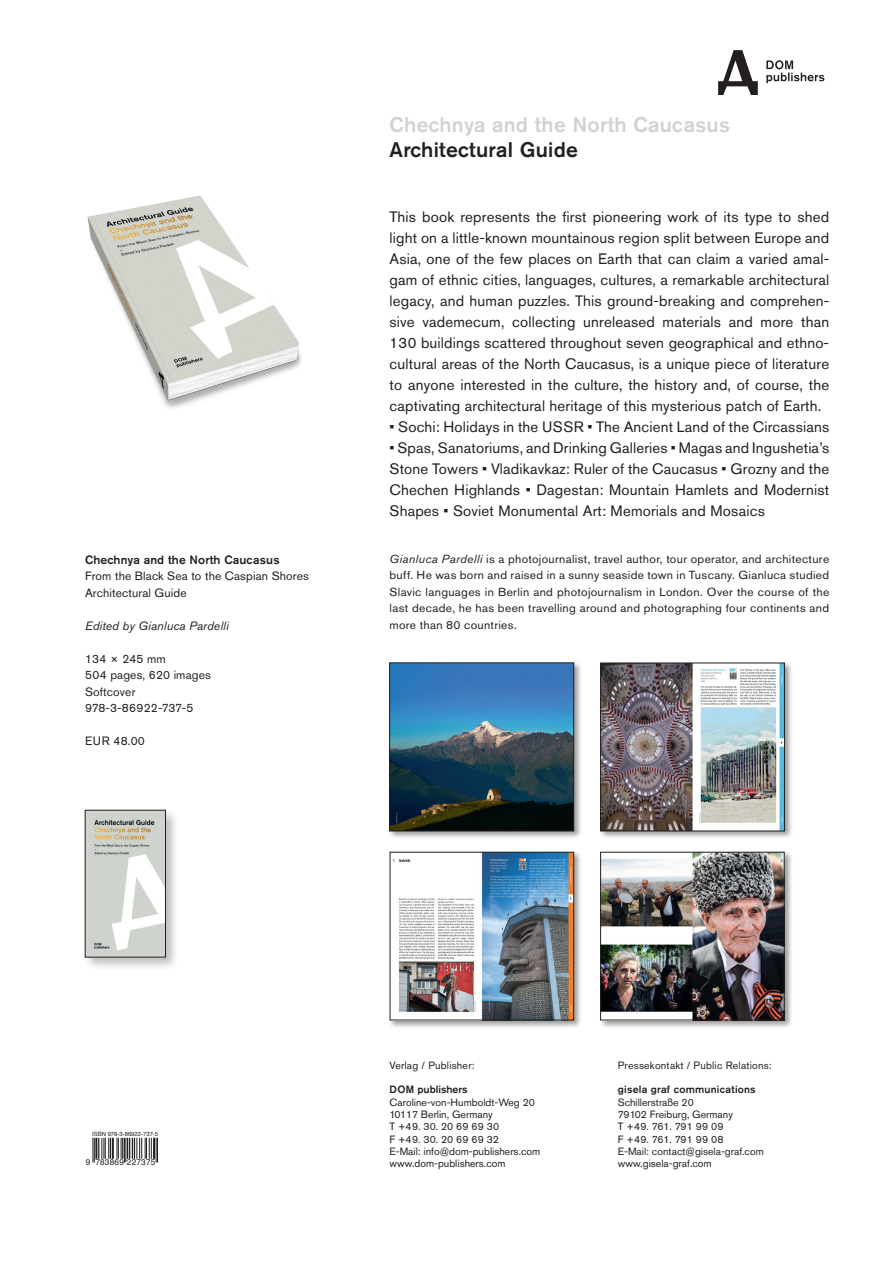
<style>
.page{position:relative;width:893px;height:1263px;background:#fff}
.page>*{position:absolute;margin:0;border:0;box-sizing:border-box;transform-origin:0 0}
.t1{font:500 21px "Akzidenz Grotesk Pro";letter-spacing:.01em;color:#d0d3ce}
.t2{font:500 21px "Akzidenz Grotesk Pro";letter-spacing:.01em;color:#231f20}
.t3{font:15px/21px "Akzidenz Grotesk Pro";letter-spacing:.01em;color:#231f20;text-align:justify}
.t4{font:12px/16.5px "Akzidenz Grotesk Pro";letter-spacing:.01em;color:#231f20}
.t5{font:500 12px "Akzidenz Grotesk Pro";letter-spacing:.01em;color:#231f20}
.t6{font:italic 12px "Akzidenz Grotesk Pro";letter-spacing:.01em;color:#231f20}
.t7{font:11.7px/16.5px "Akzidenz Grotesk Pro";letter-spacing:.025em;color:#231f20;text-align:justify}
.t8{font:10.5px/12.3px "Akzidenz Grotesk Pro";color:#231f20}
.t9{font:10.5px "Akzidenz Grotesk Pro";letter-spacing:.02em;color:#231f20}
.t10{font:500 10.5px "Akzidenz Grotesk Pro";letter-spacing:.02em;color:#231f20}
.t11{font:500 10.5px "Akzidenz Grotesk Pro";color:#231f20}
.t12{font:8.25px "Helvetica";letter-spacing:.025em;color:#231f20}
.t13{font:5.85px "Helvetica";color:#231f20}
.s1{font-style:italic}
</style>
<div class="page">
<svg style="left:718px;top:50px;width:40px;height:45px"></svg>
<svg style="left:766px;top:60px;width:58px;height:23px"></svg>
<div style="left:599px;top:661px;width:194px;height:179px;background:#231f20;opacity:.45"></div>
<img style="left:602px;top:665px;width:181px;height:164px">
<div style="left:600px;top:663px;width:185px;height:168px;border:1px solid #231f20"></div>
<div style="left:388px;top:851px;width:194px;height:178px;background:#231f20;opacity:.45"></div>
<img style="left:392px;top:854px;width:180px;height:164px">
<div style="left:390px;top:852px;width:184px;height:168px;border:1px solid #231f20"></div>
<div style="left:599px;top:851px;width:194px;height:178px;background:#231f20;opacity:.45"></div>
<img style="left:602px;top:854px;width:180px;height:164px">
<div style="left:600px;top:852px;width:184px;height:168px;border:1px solid #231f20"></div>
<div style="left:388px;top:661px;width:194px;height:178px;background:#231f20;opacity:.45"></div>
<img style="left:391px;top:665px;width:181px;height:164px">
<div style="left:389px;top:663px;width:185px;height:168px;border:1px solid #231f20"></div>
<img style="left:87px;top:196px;width:214px;height:213px">
<div style="left:83px;top:808px;width:96px;height:163px;background:#231f20;opacity:.3"></div>
<img style="left:87px;top:812px;width:77px;height:143px">
<div style="left:85px;top:810px;width:81px;height:147px;border:1px solid #231f20"></div>
<svg style="left:93px;top:1138px;width:18px;height:24px"></svg>
<hr style="left:112px;top:1138px;width:2px;height:21px;background:#231f20">
<svg style="left:117px;top:1138px;width:41px;height:24px"></svg>
<p class="t5" style="left:85px;top:552px;width:196px">Chechnya and the North Caucasus</p>
<p class="t4" style="left:85px;top:568px;width:225px">From the Black Sea to the Caspian Shores<br>Architectural Guide</p>
<p class="t6" style="left:85px;top:618px;width:145px">Edited by Gianluca Pardelli</p>
<p class="t4" style="left:85px;top:650px;width:127px">134 × 245 mm<br>504 pages, 620 images<br>Softcover<br>978-3-86922-737-5</p>
<p class="t4" style="left:85px;top:733px;width:61px">EUR 48.00</p>
<h1 class="t1" style="left:389px;top:111px;width:342px">Chechnya and the North Caucasus</h1>
<h1 class="t2" style="left:389px;top:136px;width:190px">Architectural Guide</h1>
<p class="t3" style="left:389px;top:206px;width:441px">This book represents the first pioneering work of its type to shed light on a little-known mountainous region split between Europe and Asia, one of the few places on Earth that can claim a varied amal&shy;gam of ethnic cities, languages, cultures, a remarkable architectural legacy, and human puzzles. This ground-breaking and comprehen&shy;sive vademecum, collecting unreleased materials and more than 130 buildings scattered throughout seven geographical and ethno&shy;cultural areas of the North Caucasus, is a unique piece of literature to anyone interested in the culture, the history and, of course, the captivating architectural heritage of this mysterious patch of Earth.</p>
<p class="t3" style="left:389px;top:416px;width:441px">• Sochi: Holidays in the USSR • The Ancient Land of the Circassians</p>
<p class="t3" style="left:389px;top:437px;width:441px">• Spas, Sanatoriums, and Drinking Galleries • Magas and Ingushetia’s Stone Towers • Vladikavkaz: Ruler of the Caucasus • Grozny and the Chechen Highlands • Dagestan: Mountain Hamlets and Modernist Shapes • Soviet Monumental Art: Memorials and Mosaics</p>
<p class="t7" style="left:389px;top:550px;width:441px"><span class="s1">Gianluca Pardelli</span> is a photojournalist, travel author, tour operator, and architecture buff. He was born and raised in a sunny seaside town in Tuscany. Gianluca studied Slavic languages in Berlin and photojournalism in London. Over the course of the last decade, he has been travelling around and photographing four continents and more than 80 countries.</p>
<p class="t13" style="left:92px;top:1129px;width:67px">ISBN 978-3-86922-737-5</p>
<p class="t12" style="left:86px;top:1156px;width:71px">9 783869 227375</p>
<p class="t9" style="left:389px;top:1058px;width:87px">Verlag / Publisher:</p>
<p class="t11" style="left:389px;top:1083px;width:80px">DOM publishers</p>
<p class="t8" style="left:389px;top:1096px;width:152px">Caroline-von-Humboldt-Weg 20<br>10117 Berlin, Germany<br>T +49. 30. 20 69 69 30<br>F +49. 30. 20 69 69 32<br>E-Mail: info@dom-publishers.com www.dom-publishers.com</p>
<p class="t9" style="left:618px;top:1058px;width:155px">Pressekontakt / Public Relations:</p>
<p class="t10" style="left:618px;top:1083px;width:139px">gisela graf communications</p>
<p class="t8" style="left:618px;top:1096px;width:148px">Schillerstraße 20<br>79102 Freiburg, Germany<br>T +49. 761. 791 99 09<br>F +49. 761. 791 99 08<br>E-Mail: contact@gisela-graf.com www.gisela-graf.com</p>
</div>
